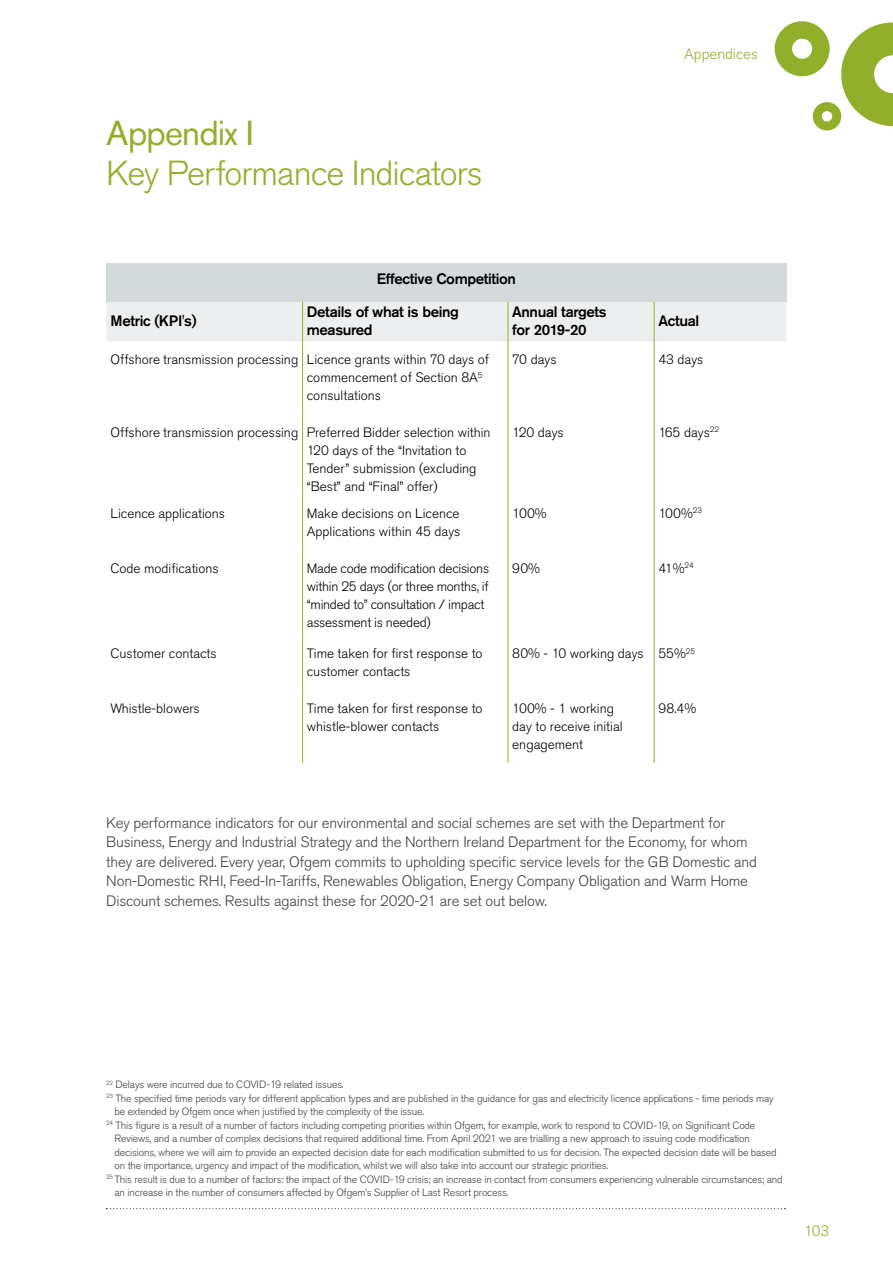
<style>
.page{position:relative;width:893px;height:1263px;background:#fff}
.page>*{position:absolute;margin:0;border:0;box-sizing:border-box;transform-origin:0 0}
.t1{font:300 34.5px "Akzidenz Grotesk Pro";letter-spacing:-.03em;color:#92af2b}
.t2{font:34.5px "Akzidenz Grotesk Pro";letter-spacing:-.025em;color:#92af2b}
.t3{font:300 15px/19.5px "Akzidenz Grotesk Pro";letter-spacing:-.01em;color:#414042}
.t4{font:500 15px/18px "Akzidenz Grotesk Pro";letter-spacing:-.025em;color:#000}
.t5{font:300 15px "Akzidenz Grotesk Pro";color:#92af2b}
.t6{font:300 13.5px/18px "Akzidenz Grotesk Pro";color:#000}
.t7{font:300 13.5px/18px "Akzidenz Grotesk Pro";letter-spacing:-.02em;color:#000}
.t8{font:300 10.5px/13.5px "Akzidenz Grotesk Pro";letter-spacing:-.015em;color:#414042}
</style>
<div class="page">
<div style="left:106px;top:264px;width:680px;height:38px;background:#d4d9dc"></div>
<div style="left:106px;top:302px;width:680px;height:39px;background:#eceeef"></div>
<hr style="left:302px;top:302px;width:1px;height:39px;background:#92af2b">
<hr style="left:508px;top:302px;width:1px;height:39px;background:#92af2b">
<hr style="left:302px;top:341px;width:1px;height:73px;background:#92af2b">
<hr style="left:508px;top:341px;width:1px;height:73px;background:#92af2b">
<hr style="left:302px;top:414px;width:1px;height:81px;background:#92af2b">
<hr style="left:508px;top:414px;width:1px;height:81px;background:#92af2b">
<hr style="left:302px;top:495px;width:1px;height:55px;background:#92af2b">
<hr style="left:508px;top:495px;width:1px;height:55px;background:#92af2b">
<hr style="left:302px;top:550px;width:1px;height:85px;background:#92af2b">
<hr style="left:508px;top:550px;width:1px;height:85px;background:#92af2b">
<hr style="left:302px;top:635px;width:1px;height:55px;background:#92af2b">
<hr style="left:508px;top:635px;width:1px;height:55px;background:#92af2b">
<hr style="left:302px;top:690px;width:1px;height:73px;background:#92af2b">
<hr style="left:508px;top:690px;width:1px;height:73px;background:#92af2b">
<hr style="left:654px;top:302px;width:1px;height:39px;background:#92af2b">
<hr style="left:654px;top:341px;width:1px;height:73px;background:#92af2b">
<hr style="left:654px;top:414px;width:1px;height:81px;background:#92af2b">
<hr style="left:654px;top:495px;width:1px;height:55px;background:#92af2b">
<hr style="left:654px;top:550px;width:1px;height:85px;background:#92af2b">
<hr style="left:654px;top:635px;width:1px;height:55px;background:#92af2b">
<hr style="left:654px;top:690px;width:1px;height:73px;background:#92af2b">
<svg style="left:106px;top:1208px;width:679px;height:1px"></svg>
<svg style="left:775px;top:21px;width:118px;height:110px"></svg>
<p class="t2" style="left:106px;top:110px;width:149px">Appendix I</p>
<p class="t1" style="left:106px;top:151px;width:378px">Key Performance Indicators</p>
<p class="t4" style="left:377px;top:270px;width:141px">Effective Competition</p>
<p class="t4" style="left:111px;top:312px;width:88px">Metric (KPI's)</p>
<p class="t4" style="left:307px;top:303px;width:154px">Details of what is being measured</p>
<p class="t4" style="left:512px;top:303px;width:96px">Annual targets</p>
<p class="t4" style="left:512px;top:321px;width:76px">for 2019-20</p>
<p class="t5" style="left:684px;top:44px;width:75px">Appendices</p>
<p class="t4" style="left:658px;top:312px;width:42px">Actual</p>
<p class="t6" style="left:111px;top:351px;width:189px">Offshore transmission processing</p>
<p class="t6" style="left:307px;top:351px;width:184px">Licence grants within 70 days of commencement of Section 8A<sup>5 </sup>consultations</p>
<p class="t6" style="left:512px;top:351px;width:46px">70 days</p>
<p class="t6" style="left:658px;top:351px;width:47px">43 days</p>
<p class="t6" style="left:111px;top:423px;width:189px">Offshore transmission processing</p>
<p class="t6" style="left:307px;top:423px;width:185px">Preferred Bidder selection within<br>120 days of the “Invitation to<br>Tender” submission (excluding “Best” and “Final” offer)</p>
<p class="t6" style="left:512px;top:423px;width:53px">120 days</p>
<p class="t6" style="left:658px;top:423px;width:62px">165 days<sup>22</sup></p>
<p class="t6" style="left:111px;top:504px;width:116px">Licence applications</p>
<p class="t6" style="left:307px;top:504px;width:155px">Make decisions on Licence<br>Applications within 45 days</p>
<p class="t6" style="left:512px;top:504px;width:36px">100%</p>
<p class="t6" style="left:658px;top:504px;width:45px">100%<sup>23</sup></p>
<p class="t6" style="left:111px;top:559px;width:110px">Code modifications</p>
<p class="t7" style="left:307px;top:559px;width:184px">Made code modification decisions within 25 days (or three months, if “minded to” consultation / impact assessment is needed)</p>
<p class="t6" style="left:512px;top:559px;width:29px">90%</p>
<p class="t6" style="left:658px;top:559px;width:37px">41%<sup>24</sup></p>
<p class="t6" style="left:111px;top:644px;width:108px">Customer contacts</p>
<p class="t6" style="left:307px;top:644px;width:177px">Time taken for first response to customer contacts</p>
<p class="t6" style="left:512px;top:644px;width:133px">80% - 10 working days</p>
<p class="t6" style="left:658px;top:644px;width:38px">55%<sup>25</sup></p>
<p class="t6" style="left:111px;top:700px;width:91px">Whistle-blowers</p>
<p class="t6" style="left:307px;top:700px;width:177px">Time taken for first response to whistle-blower contacts</p>
<p class="t6" style="left:512px;top:700px;width:103px">100% - 1 working</p>
<p class="t6" style="left:658px;top:700px;width:39px">98.4%</p>
<p class="t6" style="left:512px;top:718px;width:112px">day to receive initial</p>
<p class="t6" style="left:512px;top:736px;width:72px">engagement</p>
<p class="t3" style="left:106px;top:813px;width:652px">Key performance indicators for our environmental and social schemes are set with the Department for Business, Energy and Industrial Strategy and the Northern Ireland Department for the Economy, for whom they are delivered. Every year, Ofgem commits to upholding specific service levels for the GB Domestic and Non-Domestic RHI, Feed-In-Tariffs, Renewables Obligation, Energy Company Obligation and Warm Home Discount schemes. Results against these for 2020-21 are set out below.</p>
<p class="t8" style="left:106px;top:1077px;width:239px"><sup>22</sup> Delays were incurred due to COVID-19 related issues.</p>
<p class="t8" style="left:115px;top:1091px;width:661px;text-indent:-9px"><sup>23</sup> The specified time periods vary for different application types and are published in the guidance for gas and electricity licence applications - time periods may be extended by Ofgem once when justified by the complexity of the issue.</p>
<p class="t8" style="left:115px;top:1118px;width:664px;text-indent:-9px"><sup>24</sup> This figure is a result of a number of factors including competing priorities within Ofgem, for example, work to respond to COVID-19, on Significant Code Reviews, and a number of complex decisions that required additional time. From April 2021 we are trialling a new approach to issuing code modification decisions, where we will aim to provide an expected decision date for each modification submitted to us for decision. The expected decision date will be based on the importance, urgency and impact of the modification, whilst we will also take into account our strategic priorities.</p>
<p class="t8" style="left:115px;top:1172px;width:670px;text-indent:-9px"><sup>25</sup> This result is due to a number of factors: the impact of the COVID-19 crisis; an increase in contact from consumers experiencing vulnerable circumstances; and an increase in the number of consumers affected by Ofgem’s Supplier of Last Resort process.</p>
<p class="t5" style="left:804px;top:1221px;width:27px">103</p>
</div>
